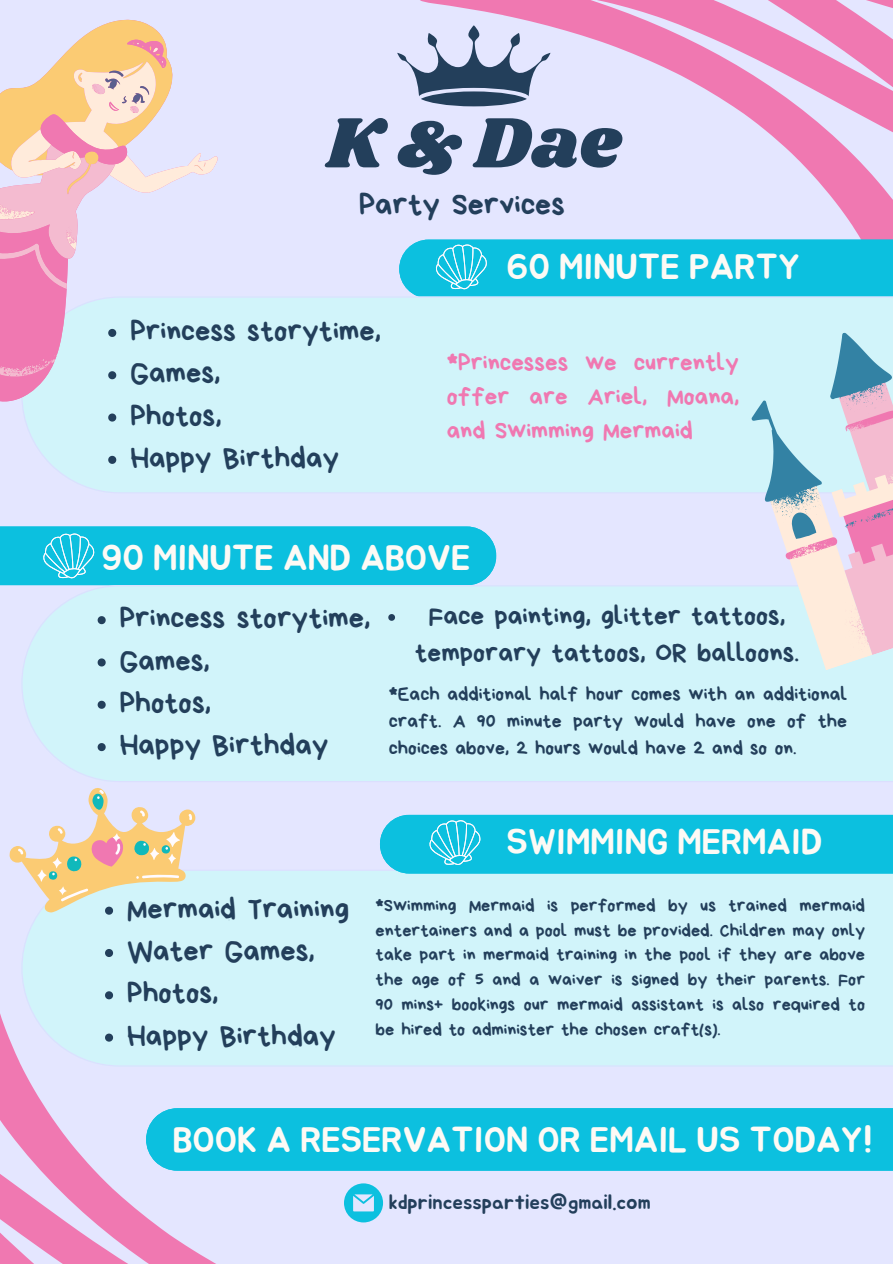
<style>
.page{position:relative;width:893px;height:1264px;background:#fff}
.page>*{position:absolute;margin:0;border:0;box-sizing:border-box;transform-origin:0 0}
.t1{font:73.65px "Shrikhand";color:#233f5b}
.t2{font:35.25px "Jua";color:#fdfaf5}
.t3{font:31.8px "Bryndan Write";color:#233f5b}
.t4{font:30.3px "Bryndan Write";color:#233f5b}
.t5{font:27.3px/37.2px "Bryndan Write";color:#233f5b;text-align:center}
.t6{font:24.9px/34px "Bryndan Write";color:#f078b1;text-align:justify}
.t7{font:20.85px "Jua";color:#233f5b}
.t8{font:19.8px/27px "Bryndan Write";color:#233f5b;text-align:justify}
.t9{font:18.3px/24.8px "Bryndan Write";color:#233f5b;text-align:justify}
</style>
<div class="page">
<div style="left:0;top:0;width:892px;height:1263px;background:#e4e6ff"></div>
<svg style="left:420px;top:0;width:472px;height:239px"></svg>
<div style="left:419px;top:873px;width:473px;height:193px;background:#d1f4fa"></div>
<svg style="left:0;top:871px;width:419px;height:392px"></svg>
<div style="left:146px;top:1108px;width:746px;height:62px;background:#0cc0df"></div>
<div style="left:41px;top:297px;width:680px;height:196px;background:#d1f4fa"></div>
<div style="left:21px;top:585px;width:871px;height:196px;background:#d1f4fa"></div>
<div style="left:31px;top:297px;width:229px;height:155px;background:#d1f4fa"></div>
<svg style="left:0;top:19px;width:229px;height:417px"></svg>
<svg style="left:99px;top:67px;width:53px;height:46px;background:#efd5c8"></svg>
<svg style="left:721px;top:298px;width:171px;height:374px;background:#d1dde8"></svg>
<svg style="left:344px;top:1183px;width:39px;height:39px"></svg>
<svg style="left:108px;top:329px;width:8px;height:8px"></svg>
<svg style="left:108px;top:371px;width:8px;height:8px"></svg>
<svg style="left:108px;top:413px;width:8px;height:8px"></svg>
<svg style="left:108px;top:456px;width:8px;height:8px"></svg>
<svg style="left:397px;top:25px;width:153px;height:81px"></svg>
<svg style="left:98px;top:616px;width:8px;height:8px"></svg>
<svg style="left:98px;top:658px;width:8px;height:8px"></svg>
<svg style="left:98px;top:700px;width:8px;height:8px"></svg>
<svg style="left:98px;top:743px;width:8px;height:8px"></svg>
<svg style="left:388px;top:614px;width:7px;height:7px"></svg>
<div style="left:380px;top:814px;width:512px;height:59px;background:#0cc0df"></div>
<div style="left:0;top:526px;width:496px;height:59px;background:#0cc0df"></div>
<svg style="left:399px;top:239px;width:493px;height:59px;background:#19c2e0"></svg>
<svg style="left:6px;top:788px;width:191px;height:132px"></svg>
<svg style="left:105px;top:949px;width:8px;height:8px"></svg>
<svg style="left:105px;top:991px;width:8px;height:8px"></svg>
<svg style="left:105px;top:1033px;width:8px;height:8px"></svg>
<p class="t1" style="left:326px;top:92px;width:296px">K&amp;Dae</p>
<p class="t3" style="left:359px;top:189px;width:207px">Party Services</p>
<p class="t2" style="left:506px;top:250px;width:295px">60 MINUTE PARTY</p>
<h1 class="t4" style="left:130px;top:316px;width:252px">Princess storytime,</h1>
<h3 class="t4" style="left:130px;top:358px;width:91px">Games,</h3>
<p class="t4" style="left:130px;top:400px;width:93px">Photos,</p>
<p class="t4" style="left:130px;top:442px;width:210px">Happy Birthday</p>
<h5 class="t6" style="left:446px;top:345px;width:294px">*Princesses we currently offer are Ariel, Moana, and Swimming Mermaid</h5>
<h2 class="t2" style="left:102px;top:541px;width:370px">90 MINUTE AND ABOVE</h2>
<p class="t4" style="left:120px;top:603px;width:252px">Princess storytime,</p>
<p class="t4" style="left:120px;top:645px;width:91px">Games,</p>
<p class="t4" style="left:120px;top:687px;width:93px">Photos,</p>
<h4 class="t4" style="left:120px;top:730px;width:210px">Happy Birthday</h4>
<p class="t5" style="left:415px;top:597px;width:386px">Face painting, glitter tattoos, temporary tattoos, OR balloons.</p>
<p class="t8" style="left:389px;top:680px;width:460px">*Each additional half hour comes with an additional craft. A 90 minute party would have one of the choices above, 2 hours would have 2 and so on.</p>
<h2 class="t2" style="left:506px;top:825px;width:317px">SWIMMING MERMAID</h2>
<p class="t4" style="left:127px;top:893px;width:223px">Mermaid Training</p>
<p class="t4" style="left:127px;top:935px;width:189px">Water Games,</p>
<p class="t4" style="left:127px;top:978px;width:93px">Photos,</p>
<p class="t4" style="left:127px;top:1020px;width:210px">Happy Birthday</p>
<p class="t9" style="left:375px;top:892px;width:491px">*Swimming Mermaid is performed by us trained mermaid entertainers and a pool must be provided. Children may only take part in mermaid training in the pool if they are above the age of 5 and a waiver is signed by their parents. For 90 mins+ bookings our mermaid assistant is also required to be hired to administer the chosen craft(s).</p>
<p class="t2" style="left:173px;top:1123px;width:701px">BOOK A RESERVATION OR EMAIL US TODAY!</p>
<p class="t7" style="left:389px;top:1192px;width:263px">kdprincessparties@gmail.com</p>
</div>
